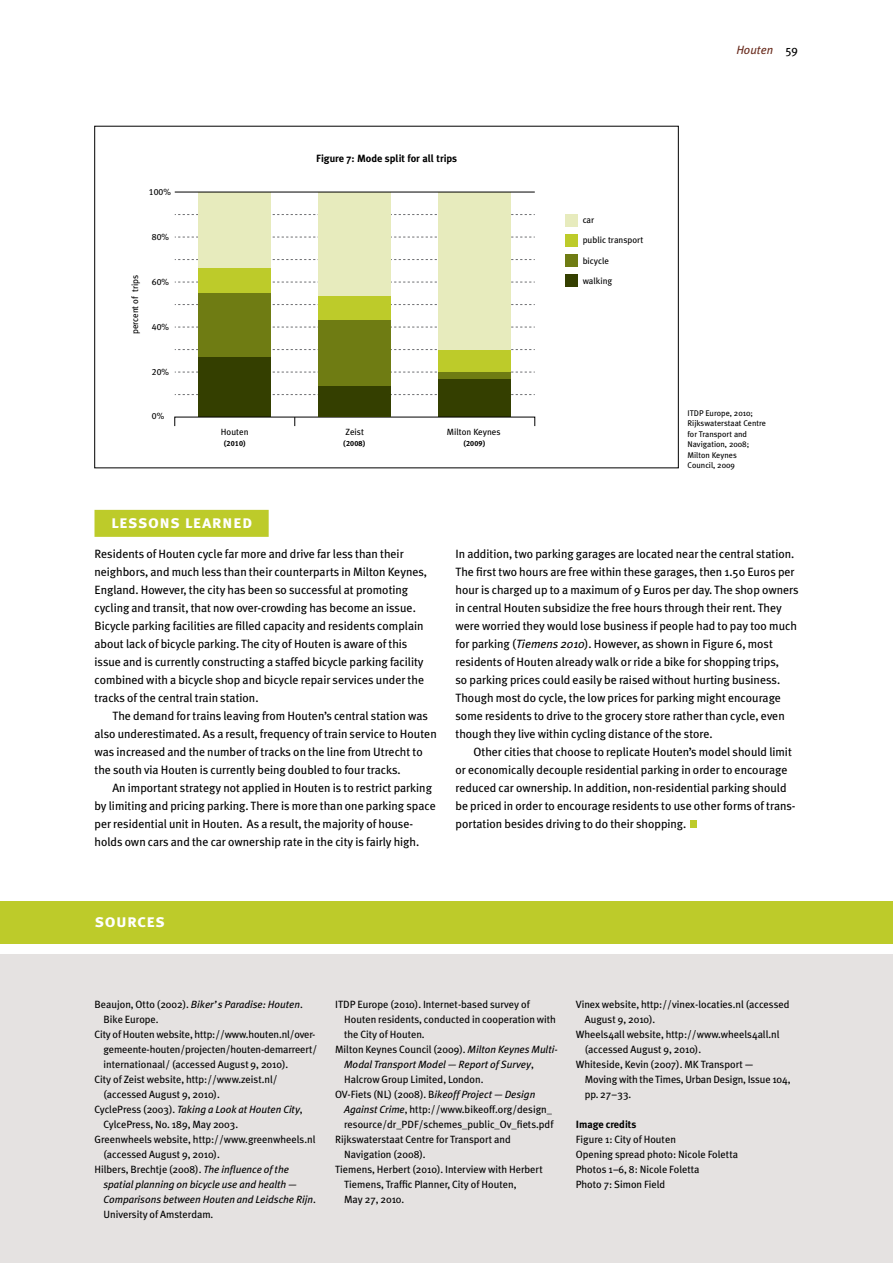
<style>
.page{position:relative;width:893px;height:1263px;background:#fff}
.page>*{position:absolute;margin:0;border:0;box-sizing:border-box;transform-origin:0 0}
.t1{font:18px "Meta Plus Bold Caps";letter-spacing:.02em;color:#fff}
.t2{font:12px/18px "Meta Plus";color:#000}
.t3{font:italic 12px "Meta Plus";color:#6b2e20}
.t4{font:10.5px/15px "Meta Plus";color:#000}
.t5{font:italic 10.5px "Meta Plus";color:#000}
.t6{font:700 10.5px "Meta Plus";color:#000}
.t7{font:9px "Meta Plus";color:#000}
.t8{font:9px "Meta Plus Book Caps";color:#000}
.t9{font:8.25px/10.5px "Meta Plus";color:#000}
.t10{font:7.5px "Meta Plus Bold Caps";letter-spacing:.02em;color:#000}
.s1{font-style:normal;color:#000}
.s2{font-style:italic}
.s3{font-style:normal}
</style>
<div class="page">
<div style="left:690px;top:821px;width:7px;height:7px;background:#bdcb2a"></div>
<div style="left:94px;top:510px;width:175px;height:27px;background:#bdcb2a"></div>
<div style="left:0;top:954px;width:893px;height:309px;background:#e5e2e1"></div>
<div style="left:0;top:902px;width:893px;height:42px;background:#bdcb2a"></div>
<svg style="left:175px;top:394px;width:360px;height:1px"></svg>
<svg style="left:175px;top:372px;width:360px;height:1px"></svg>
<svg style="left:175px;top:349px;width:360px;height:1px"></svg>
<svg style="left:175px;top:327px;width:360px;height:1px"></svg>
<svg style="left:175px;top:304px;width:360px;height:1px"></svg>
<svg style="left:175px;top:282px;width:360px;height:1px"></svg>
<svg style="left:175px;top:259px;width:360px;height:1px"></svg>
<svg style="left:175px;top:237px;width:360px;height:1px"></svg>
<svg style="left:175px;top:214px;width:360px;height:1px"></svg>
<div style="left:199px;top:192px;width:72px;height:77px;background:#e7ebbd"></div>
<div style="left:199px;top:356px;width:72px;height:61px;background:#343f00"></div>
<div style="left:199px;top:268px;width:72px;height:25px;background:#bdcb2a"></div>
<div style="left:199px;top:293px;width:72px;height:63px;background:#6f7c13"></div>
<div style="left:439px;top:379px;width:72px;height:38px;background:#343f00"></div>
<div style="left:439px;top:372px;width:72px;height:6px;background:#6f7c13"></div>
<div style="left:439px;top:349px;width:72px;height:23px;background:#bdcb2a"></div>
<div style="left:439px;top:192px;width:72px;height:158px;background:#e7ebbd"></div>
<div style="left:319px;top:295px;width:72px;height:25px;background:#bdcb2a"></div>
<div style="left:319px;top:192px;width:72px;height:104px;background:#e7ebbd"></div>
<div style="left:319px;top:385px;width:72px;height:32px;background:#343f00"></div>
<div style="left:319px;top:320px;width:72px;height:65px;background:#6f7c13"></div>
<hr style="left:175px;top:192px;width:360px;height:1px;background:#000">
<div style="left:565px;top:215px;width:12px;height:12px;background:#e7ebbd"></div>
<div style="left:565px;top:235px;width:12px;height:12px;background:#bdcb2a"></div>
<div style="left:565px;top:255px;width:12px;height:12px;background:#6f7c13"></div>
<div style="left:565px;top:275px;width:12px;height:12px;background:#343f00"></div>
<p class="t8" style="left:149px;top:187px;width:23px">100%</p>
<p class="t8" style="left:152px;top:232px;width:19px">80%</p>
<p class="t7" style="left:130px;top:334px;width:61px;rotate:-90deg">percent of trips</p>
<p class="t8" style="left:152px;top:277px;width:19px">60%</p>
<p class="t8" style="left:152px;top:322px;width:19px">40%</p>
<p class="t8" style="left:152px;top:367px;width:19px">20%</p>
<p class="t8" style="left:152px;top:411px;width:14px">0%</p>
<p class="t7" style="left:221px;top:427px;width:29px">Houten</p>
<p class="t10" style="left:224px;top:439px;width:24px">(2010)</p>
<p class="t6" style="left:316px;top:152px;width:143px">Figure 7: Mode split for all trips</p>
<p class="t7" style="left:346px;top:427px;width:20px">Zeist</p>
<p class="t10" style="left:343px;top:439px;width:24px">(2008)</p>
<p class="t7" style="left:447px;top:427px;width:55px">Milton Keynes</p>
<p class="t10" style="left:463px;top:439px;width:24px">(2009)</p>
<p class="t3" style="left:736px;top:43px;width:63px">Houten <span class="s1">59</span></p>
<p class="t7" style="left:583px;top:215px;width:13px">car</p>
<p class="t7" style="left:583px;top:235px;width:62px">public transport</p>
<p class="t7" style="left:583px;top:255px;width:28px">bicycle</p>
<p class="t7" style="left:583px;top:275px;width:31px">walking</p>
<p class="t9" style="left:687px;top:407px;width:80px">ITDP Europe, 2010;<br>Rijkswaterstaat Centre for Transport and<br>Navigation, 2008;<br>Milton Keynes<br>Council, 2009</p>
<h1 class="t1" style="left:111px;top:511px;width:143px">lessons learned</h1>
<p class="t2" style="left:94px;top:545px;width:334px">Residents of Houten cycle far more and drive far less than their neighbors, and much less than their counterparts in Milton Keynes, England. However, the city has been so successful at promoting cycling and transit, that now over-crowding has become an issue.<br>Bicycle parking facilities are filled capacity and residents complain about lack of bicycle parking. The city of Houten is aware of this issue and is currently constructing a staffed bicycle parking facility combined with a bicycle shop and bicycle repair services under the tracks of the central train station.</p>
<p class="t2" style="left:94px;top:707px;width:344px;text-indent:18px">The demand for trains leaving from Houten’s central station was also underestimated. As a result, frequency of train service to Houten was increased and the number of tracks on the line from Utrecht to the south via Houten is currently being doubled to four tracks.</p>
<p class="t2" style="left:94px;top:779px;width:343px;text-indent:18px">An important strategy not applied in Houten is to restrict parking by limiting and pricing parking. There is more than one parking space per residential unit in Houten. As a result, the majority of house&shy;holds own cars and the car ownership rate in the city is fairly high.</p>
<p class="t2" style="left:455px;top:544px;width:345px">In addition, two parking garages are located near the central station.<br>The first two hours are free within these garages, then 1.50 Euros per hour is charged up to a maximum of 9 Euros per day. The shop owners in central Houten subsidize the free hours through their rent. They were worried they would lose business if people had to pay too much for parking (<span class="s2">Tiemens 2010</span>). However, as shown in Figure 6, most residents of Houten already walk or ride a bike for shopping trips,<br>so parking prices could easily be raised without hurting business.<br>Though most do cycle, the low prices for parking might encourage some residents to drive to the grocery store rather than cycle, even though they live within cycling distance of the store.</p>
<p class="t2" style="left:455px;top:742px;width:342px;text-indent:18px">Other cities that choose to replicate Houten’s model should limit or economically decouple residential parking in order to encourage reduced car ownership. In addition, non-residential parking should be priced in order to encourage residents to use other forms of trans&shy;portation besides driving to do their shopping.</p>
<h1 class="t1" style="left:95px;top:910px;width:72px">sources</h1>
<p class="t5" style="left:94px;top:998px;width:210px"><span class="s3">Beaujon, Otto (2002).</span> Biker’s Paradise: Houten<span class="s3">.</span></p>
<p class="t4" style="left:103px;top:1012px;width:57px">Bike Europe.</p>
<p class="t4" style="left:95px;top:1027px;width:223px">City of Houten website, http://www.houten.nl/over-</p>
<p class="t4" style="left:103px;top:1042px;width:215px">gemeente-houten/projecten/houten-demarreert/</p>
<p class="t4" style="left:103px;top:1057px;width:186px">internationaal/ (accessed August 9, 2010).</p>
<p class="t4" style="left:94px;top:1072px;width:185px">City of Zeist website, http://www.zeist.nl/</p>
<p class="t4" style="left:103px;top:1087px;width:118px">(accessed August 9, 2010).</p>
<p class="t5" style="left:94px;top:1103px;width:210px"><span class="s3">CyclePress (2003).</span> Taking a Look at Houten City<span class="s3">,</span></p>
<p class="t4" style="left:103px;top:1117px;width:136px">CylcePress, No. 189, May 2003.</p>
<p class="t4" style="left:95px;top:1132px;width:222px">Greenwheels website, http://www.greenwheels.nl</p>
<p class="t4" style="left:103px;top:1147px;width:118px">(accessed August 9, 2010).</p>
<p class="t4" style="left:95px;top:1162px;width:196px">Hilbers, Brechtje (2008). <span class="s2">The influence of the</span></p>
<p class="t5" style="left:103px;top:1178px;width:195px">spatial planning on bicycle use and health—</p>
<p class="t5" style="left:103px;top:1193px;width:214px">Comparisons between Houten and Leidsche Rijn<span class="s3">.</span></p>
<p class="t4" style="left:103px;top:1207px;width:111px">University of Amsterdam.</p>
<p class="t4" style="left:335px;top:997px;width:196px">ITDP Europe (2010). Internet-based survey of</p>
<p class="t4" style="left:344px;top:1012px;width:213px">Houten residents, conducted in cooperation with</p>
<p class="t4" style="left:344px;top:1027px;width:82px">the City of Houten.</p>
<p class="t4" style="left:335px;top:1042px;width:224px">Milton Keynes Council (2009). <span class="s2">Milton Keynes Multi-</span></p>
<p class="t5" style="left:344px;top:1058px;width:191px">Modal Transport Model—Report of Survey<span class="s3">,</span></p>
<p class="t4" style="left:344px;top:1072px;width:141px">Halcrow Group Limited, London.</p>
<p class="t4" style="left:335px;top:1087px;width:202px">OV-Fiets (NL) (2008). B<span class="s2">ikeoff Project—Design</span></p>
<p class="t4" style="left:344px;top:1102px;width:209px"><span class="s2">Against Crime</span>, http://www.bikeoff.org/design_</p>
<p class="t4" style="left:344px;top:1117px;width:211px">resource/dr_PDF/schemes_public_Ov_fiets.pdf</p>
<p class="t4" style="left:335px;top:1132px;width:177px">Rijkswaterstaat Centre for Transport and</p>
<p class="t4" style="left:344px;top:1147px;width:83px">Navigation (2008).</p>
<p class="t4" style="left:335px;top:1162px;width:209px">Tiemens, Herbert (2010). Interview with Herbert</p>
<p class="t4" style="left:344px;top:1177px;width:174px">Tiemens, Traffic Planner, City of Houten,</p>
<p class="t4" style="left:344px;top:1192px;width:62px">May 27, 2010.</p>
<p class="t4" style="left:576px;top:997px;width:215px">Vinex website, http://vinex-locaties.nl (accessed</p>
<p class="t4" style="left:585px;top:1012px;width:72px">August 9, 2010).</p>
<p class="t4" style="left:576px;top:1027px;width:205px">Wheels4all website, http://www.wheels4all.nl</p>
<p class="t4" style="left:585px;top:1042px;width:118px">(accessed August 9, 2010).</p>
<p class="t4" style="left:576px;top:1057px;width:180px">Whiteside, Kevin (2007). MK Transport—</p>
<p class="t4" style="left:585px;top:1072px;width:207px">Moving with the Times, Urban Design, Issue 104,</p>
<p class="t4" style="left:585px;top:1087px;width:48px">pp. 27–33.</p>
<p class="t6" style="left:576px;top:1119px;width:62px">Image credits</p>
<p class="t4" style="left:576px;top:1132px;width:164px">Figure 1: City of Houten<br>Opening spread photo: Nicole Foletta<br>Photos 1–6, 8: Nicole Foletta<br>Photo 7: Simon Field</p>
</div>
